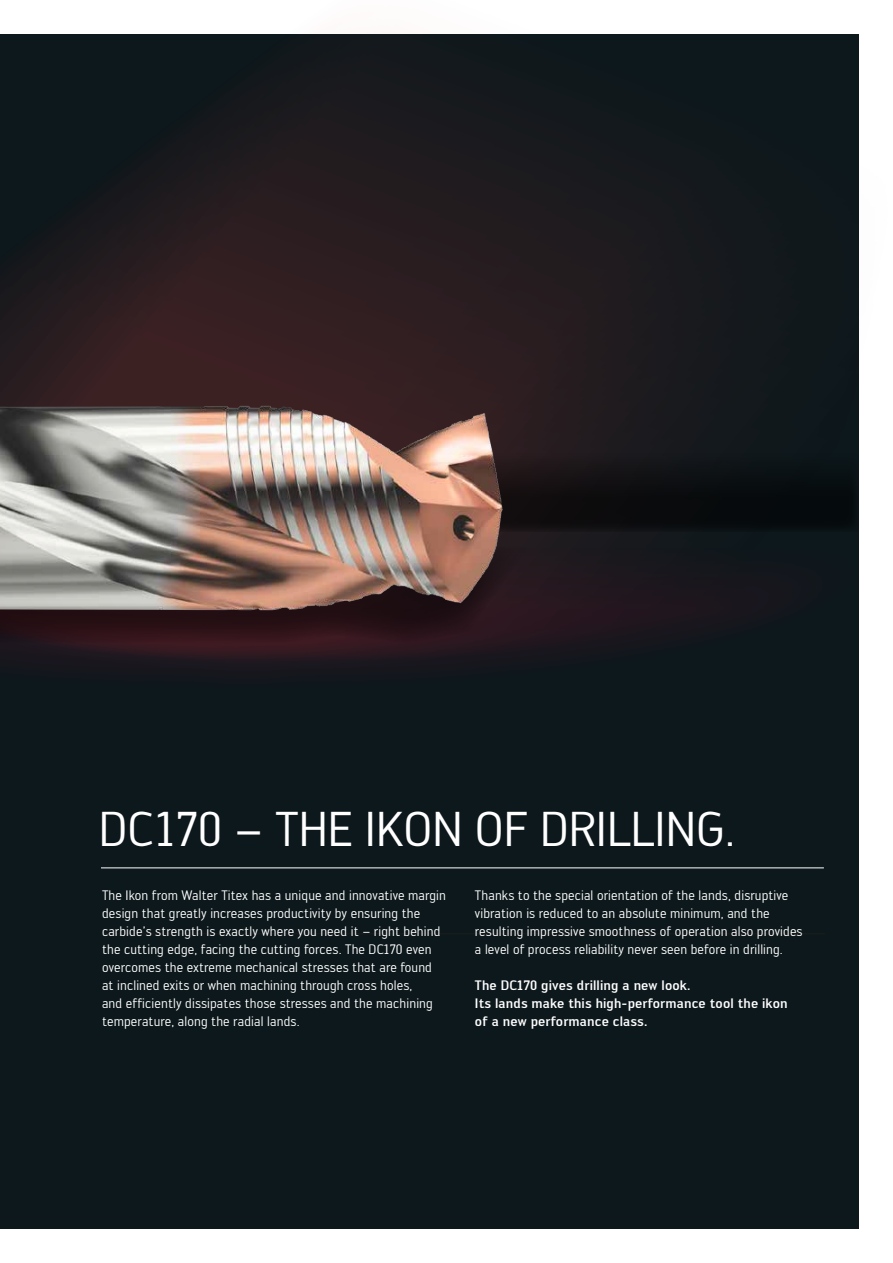
<style>
.page{position:relative;width:893px;height:1263px;background:#fff}
.page>*{position:absolute;margin:0;border:0;box-sizing:border-box;transform-origin:0 0}
.t1{font:48px "Walter PRO";color:#fff}
.t2{font:13.5px/18px "Walter PRO";letter-spacing:.01em;color:#fff}
.t3{font:500 13.5px/18px "Walter PRO";letter-spacing:.01em;color:#fff}
</style>
<div class="page">
<div style="left:0;top:34px;width:859px;height:1195px;background:#0d181c"></div>
<hr style="left:102px;top:933px;width:723px;height:1px;background:#1d1d1b">
<svg style="left:134px;top:70px;width:635px;height:577px;fill:#17191d"></svg>
<div style="left:0;top:451px;width:859px;height:80px;background:#0a0e10"></div>
<img style="left:0;top:183px;width:597px;height:488px">
<hr style="left:101px;top:867px;width:723px;height:1px;background:#fff">
<h1 class="t1" style="left:99px;top:799px;width:638px">DC170 – THE IKON OF DRILLING.</h1>
<p class="t2" style="left:102px;top:886px;width:345px">The Ikon from Walter Titex has a unique and innovative margin design that greatly increases productivity by ensuring the carbide’s strength is exactly where you need it – right behind the cutting edge, facing the cutting forces. The DC170 even overcomes the extreme mechanical stresses that are found at inclined exits or when machining through cross holes,<br>and efficiently dissipates those stresses and the machining temperature, along the radial lands.</p>
<p class="t2" style="left:475px;top:886px;width:329px">Thanks to the special orientation of the lands, disruptive vibration is reduced to an absolute minimum, and the resulting impressive smoothness of operation also provides a level of process reliability never seen before in drilling.</p>
<p class="t3" style="left:475px;top:976px;width:314px">The DC170 gives drilling a new look.<br>Its lands make this high-performance tool the ikon of a new performance class.</p>
</div>
